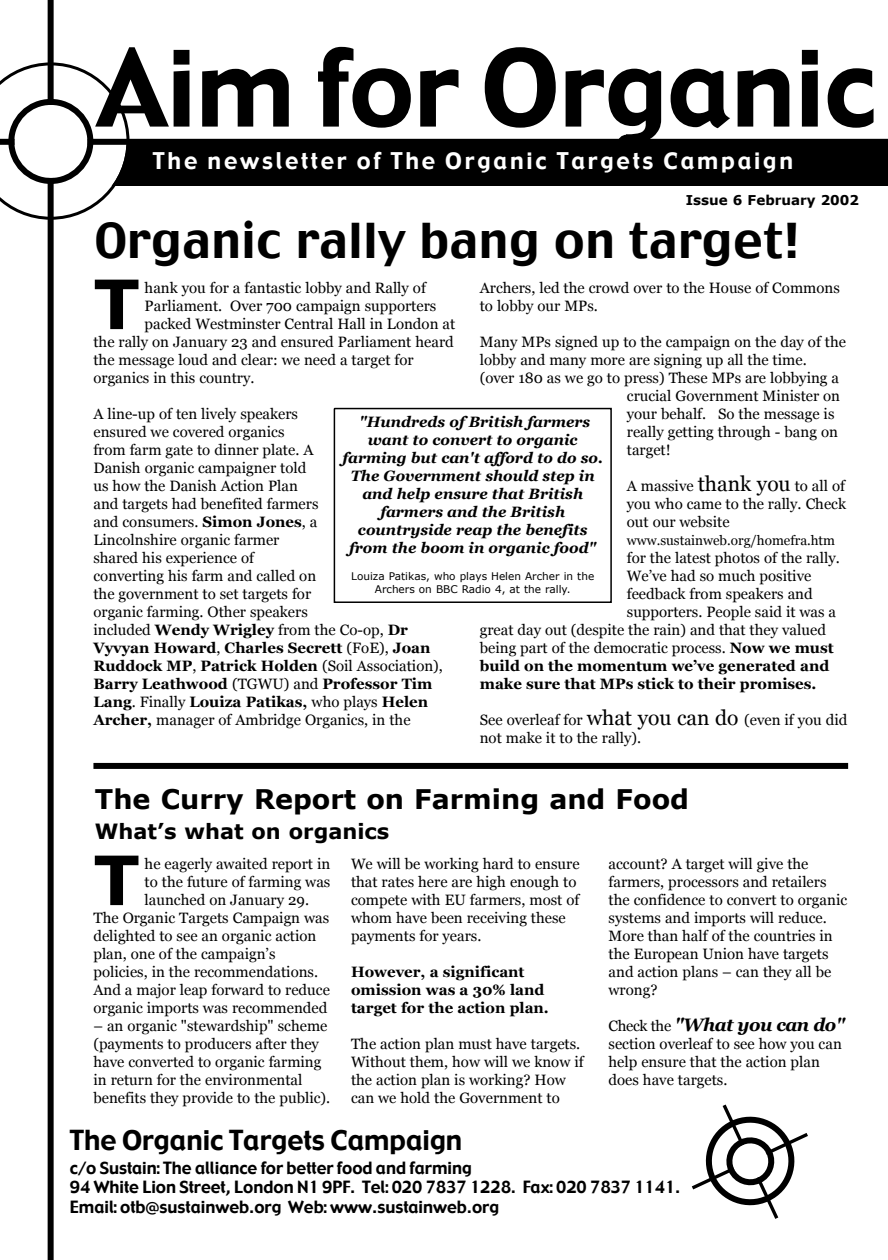
<style>
.page{position:relative;width:888px;height:1260px;background:#fff}
.page>*{position:absolute;margin:0;border:0;box-sizing:border-box;transform-origin:0 0}
.t1{font:105px "Gadget";color:#000}
.t2{font:700 68.1px "Verdana";color:#000}
.t3{font:48px "Charcoal";color:#000}
.t4{font:700 27px "Verdana";color:#000}
.t5{font:27px "Gadget";color:#000}
.t6{font:22.5px "Gadget";letter-spacing:.125em;color:#fff}
.t7{font:700 21px "Verdana";color:#000}
.t8{font:italic 700 18px "Georgia";letter-spacing:-.03em;color:#000}
.t9{font:16.5px/19.8px "Gadget";color:#000}
.t10{font:15px/18px "Georgia";color:#000}
.t11{font:italic 700 15px/18px "Georgia";color:#000;text-align:center}
.t12{font:700 15px/18px "Georgia";color:#000}
.t13{font:13.5px "Georgia";color:#000}
.t14{font:700 13.5px "Verdana";color:#000}
.t15{font:10.5px/12.6px "Verdana";color:#000;text-align:center}
.s1{font-size:21px}
.s2{font-weight:700}
.s3{font-weight:400;font-style:normal;font-size:15px}
</style>
<div class="page">
<div style="left:101px;top:140px;width:787px;height:46px;background:#000"></div>
<svg style="left:0;top:62px;width:130px;height:158px"></svg>
<div style="left:334px;top:408px;width:278px;height:195px;border:2px solid #000"></div>
<div style="left:48px;top:0;width:6px;height:1260px;background:#000"></div>
<div style="left:0;top:139px;width:888px;height:6px;background:#000"></div>
<div style="left:618px;top:135px;width:17px;height:17px;background:#000;border-radius:50%"></div>
<div style="left:15px;top:105px;width:73px;height:73px;background:#fff;border-radius:50%"></div>
<div style="left:8px;top:99px;width:85px;height:85px;border:6px solid #000;border-radius:50%"></div>
<svg style="left:691px;top:1104px;width:117px;height:115px"></svg>
<div style="left:93px;top:763px;width:755px;height:6px;background:#000"></div>
<h1 class="t1" style="left:97px;top:20px;width:780px">Aim for Organic</h1>
<h3 class="t6" style="left:153px;top:146px;width:642px">The newsletter of The Organic Targets Campaign</h3>
<p class="t14" style="left:686px;top:192px;width:175px">Issue 6 February 2002</p>
<h3 class="t3" style="left:95px;top:210px;width:707px">Organic rally bang on target!</h3>
<h2 class="t2" style="left:93px;top:261px;width:48px">T</h2>
<p class="t10" style="left:145px;top:279px;width:283px">hank you for a fantastic lobby and Rally of</p>
<p class="t10" style="left:480px;top:279px;width:362px">Archers, led the crowd over to the House of Commons to lobby our MPs.</p>
<p class="t10" style="left:480px;top:333px;width:368px">Many MPs signed up to the campaign on the day of the</p>
<p class="t10" style="left:480px;top:351px;width:328px">lobby and many more are signing up all the time.</p>
<p class="t10" style="left:480px;top:369px;width:361px">(over 180 as we go to press) These MPs are lobbying a</p>
<p class="t10" style="left:627px;top:387px;width:215px">crucial Government Minister on</p>
<p class="t10" style="left:627px;top:405px;width:209px">your behalf. So the message is</p>
<p class="t10" style="left:627px;top:423px;width:213px">really getting through - bang on</p>
<p class="t10" style="left:627px;top:441px;width:45px">target!</p>
<p class="t10" style="left:627px;top:477px;width:221px;text-align:justify">A massive <span class="s1">thank you</span> to all of you who came to the rally. Check out our website</p>
<p class="t13" style="left:627px;top:533px;width:210px">www.sustainweb.org/homefra.htm</p>
<p class="t10" style="left:627px;top:549px;width:215px">for the latest photos of the rally.</p>
<p class="t10" style="left:627px;top:567px;width:186px">We’ve had so much positive</p>
<p class="t10" style="left:627px;top:585px;width:187px">feedback from speakers and</p>
<p class="t10" style="left:627px;top:603px;width:211px">supporters. People said it was a</p>
<p class="t10" style="left:480px;top:621px;width:348px">great day out (despite the rain) and that they valued</p>
<p class="t10" style="left:480px;top:639px;width:355px">being part of the democratic process. <span class="s2">Now we must</span></p>
<p class="t12" style="left:480px;top:657px;width:351px">build on the momentum we’ve generated and</p>
<p class="t12" style="left:480px;top:675px;width:338px">make sure that MPs stick to their promises.</p>
<p class="t10" style="left:480px;top:711px;width:369px">See overleaf for <span class="s1">what you can do</span> (even if you did not make it to the rally).</p>
<p class="t10" style="left:145px;top:297px;width:293px">Parliament. Over 700 campaign supporters</p>
<p class="t10" style="left:145px;top:315px;width:312px">packed Westminster Central Hall in London at</p>
<p class="t10" style="left:93px;top:333px;width:362px">the rally on January 23 and ensured Parliament heard</p>
<p class="t10" style="left:93px;top:351px;width:322px">the message loud and clear: we need a target for</p>
<p class="t10" style="left:93px;top:369px;width:163px">organics in this country.</p>
<p class="t10" style="left:93px;top:405px;width:351px">A line-up of ten lively speakers<br>ensured we covered organics<br>from farm gate to dinner plate. A<br>Danish organic campaigner told<br>us how the Danish Action Plan<br>and targets had benefited farmers<br>and consumers. <span class="s2">Simon Jones</span>, a<br>Lincolnshire organic farmer<br>shared his experience of<br>converting his farm and called on<br>the government to set targets for<br>organic farming. Other speakers<br>included <span class="s2">Wendy Wrigley</span> from the Co-op, <span class="s2">Dr Vyvyan Howard</span>, <span class="s2">Charles Secrett</span> (FoE), <span class="s2">Joan Ruddock MP</span>, <span class="s2">Patrick Holden</span> (Soil Association), <span class="s2">Barry Leathwood</span> (TGWU) and <span class="s2">Professor Tim Lang</span>. Finally <span class="s2">Louiza Patikas,</span> who plays <span class="s2">Helen Archer,</span> manager of Ambridge Organics, in the</p>
<p class="t11" style="left:343px;top:412px;width:262px">"Hundreds of British farmers want to convert to organic farming but can't afford to do so.<br>The Government should step in and help ensure that British farmers and the British countryside reap the benefits from the boom in organic food"</p>
<p class="t15" style="left:351px;top:569px;width:245px">Louiza Patikas, who plays Helen Archer in the<br>Archers on BBC Radio 4, at the rally.</p>
<h3 class="t4" style="left:95px;top:782px;width:596px">The Curry Report on Farming and Food</h3>
<h3 class="t7" style="left:95px;top:818px;width:296px">What’s what on organics</h3>
<h2 class="t2" style="left:93px;top:837px;width:48px">T</h2>
<p class="t10" style="left:145px;top:855px;width:187px">he eagerly awaited report in</p>
<p class="t10" style="left:145px;top:873px;width:187px">to the future of farming was</p>
<p class="t10" style="left:145px;top:891px;width:166px">launched on January 29.</p>
<p class="t10" style="left:93px;top:909px;width:237px">The Organic Targets Campaign was</p>
<p class="t10" style="left:93px;top:927px;width:224px">delighted to see an organic action</p>
<p class="t10" style="left:93px;top:945px;width:184px">plan, one of the campaign’s</p>
<p class="t10" style="left:93px;top:963px;width:226px">policies, in the recommendations.</p>
<p class="t10" style="left:93px;top:981px;width:238px">And a major leap forward to reduce</p>
<p class="t10" style="left:93px;top:999px;width:235px">organic imports was recommended</p>
<p class="t10" style="left:93px;top:1017px;width:238px">– an organic "stewardship" scheme (payments to producers after they have converted to organic farming in return for the environmental benefits they provide to the public).</p>
<p class="t10" style="left:351px;top:855px;width:230px">We will be working hard to ensure that rates here are high enough to compete with EU farmers, most of whom have been receiving these payments for years.</p>
<p class="t12" style="left:351px;top:963px;width:199px">However, a significant omission was a 30% land target for the action plan.</p>
<p class="t10" style="left:351px;top:1035px;width:234px">The action plan must have targets.<br>Without them, how will we know if the action plan is working? How can we hold the Government to</p>
<p class="t10" style="left:609px;top:855px;width:240px">account? A target will give the farmers, processors and retailers the confidence to convert to organic systems and imports will reduce.<br>More than half of the countries in the European Union have targets and action plans – can they all be wrong?</p>
<p class="t8" style="left:609px;top:1015px;width:238px"><span class="s3">Check the</span> "What you can do"</p>
<p class="t10" style="left:609px;top:1035px;width:235px">section overleaf to see how you can help ensure that the action plan does have targets.</p>
<h3 class="t5" style="left:70px;top:1122px;width:394px">The Organic Targets Campaign</h3>
<p class="t9" style="left:70px;top:1158px;width:612px">c/o Sustain: The alliance for better food and farming<br>94 White Lion Street, London N1 9PF. Tel: 020 7837 1228. Fax: 020 7837 1141.<br>Email: otb@sustainweb.org Web: www.sustainweb.org</p>
</div>
